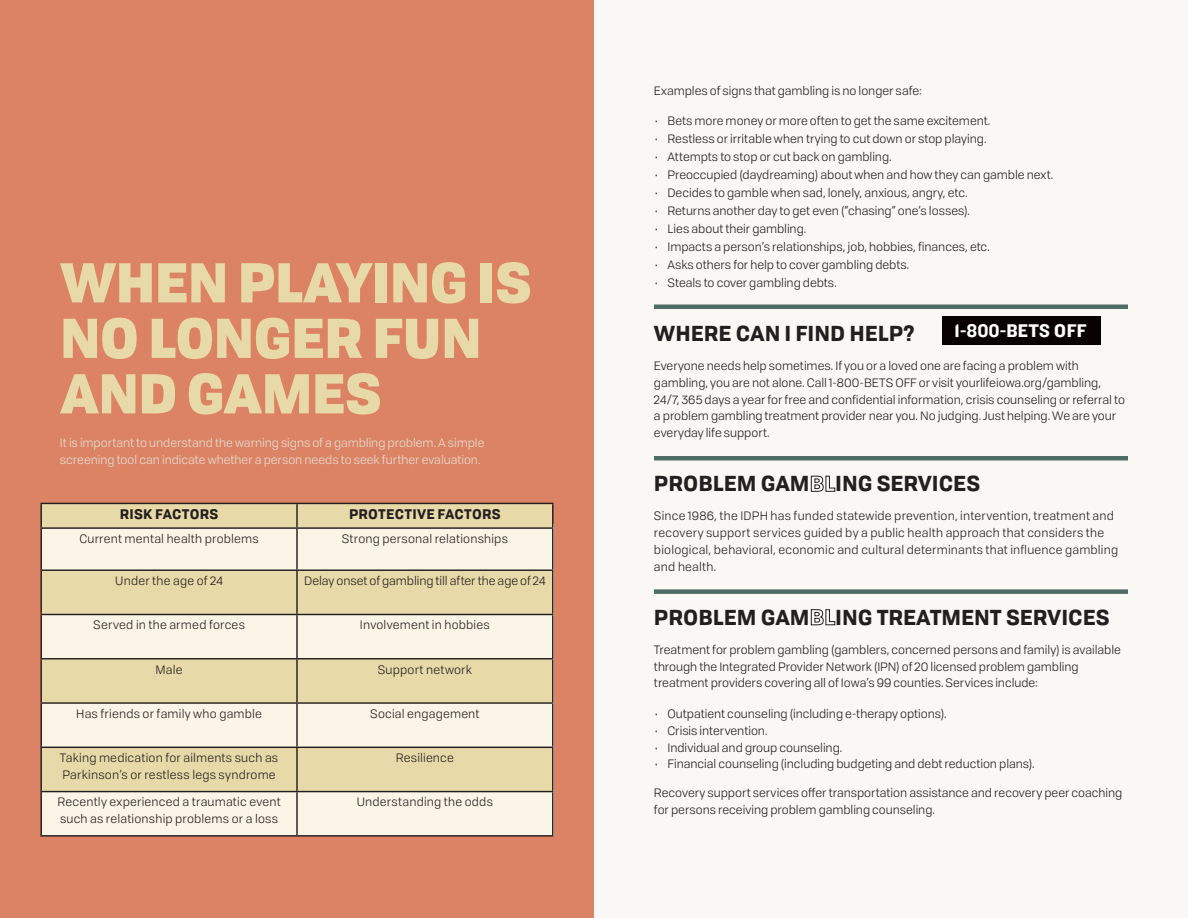
<style>
.page{position:relative;width:1188px;height:918px;background:#fff}
.page>*{position:absolute;margin:0;border:0;box-sizing:border-box;transform-origin:0 0}
.t1{font:900 54px/55.5px "Tofino Personal";letter-spacing:-.01em;color:#e8d9a8}
.t2{font:700 21px "Tofino Personal";color:#231f20}
.t3{font:19.05px "Knockout HTF51 Middleweight";color:#fff}
.t4{font:700 13.5px "Tofino Personal";letter-spacing:.015em;color:#231f20}
.t5{font:12px/16.8px "Tofino Personal";color:#231f20}
.t6{font:12px/16.8px "Tofino Personal";letter-spacing:-.005em;color:#e6decf}
.t7{font:12px "Tofino Personal";letter-spacing:.02em;color:#231f20}
.s1{color:#21211f}
</style>
<div class="page">
<div style="left:594px;top:0;width:594px;height:918px;background:#faf8f5"></div>
<div style="left:654px;top:304px;width:474px;height:5px;background:#4f6b66"></div>
<hr style="left:654px;top:456px;width:474px;height:4px;background:#4f6b66">
<div style="left:654px;top:589px;width:474px;height:5px;background:#4f6b66"></div>
<div style="left:942px;top:317px;width:158px;height:28px;background:#080302"></div>
<div style="left:0;top:0;width:594px;height:918px;background:#dc8366"></div>
<div style="left:42px;top:524px;width:512px;height:312px;background:#faf5e6"></div>
<div style="left:41px;top:748px;width:511px;height:44px;background:#e8d9a8"></div>
<div style="left:41px;top:659px;width:511px;height:44px;background:#e8d9a8"></div>
<div style="left:41px;top:570px;width:512px;height:45px;background:#e8d9a8"></div>
<div style="left:41px;top:503px;width:512px;height:25px;background:#e8d9a8"></div>
<hr style="left:40px;top:503px;width:257px;height:1px;background:#231f20">
<svg style="left:41px;top:504px;width:1px;height:23px"></svg>
<hr style="left:297px;top:503px;width:257px;height:1px;background:#231f20">
<hr style="left:296px;top:504px;width:2px;height:23px;background:#231f20">
<svg style="left:552px;top:504px;width:1px;height:23px"></svg>
<hr style="left:40px;top:527px;width:257px;height:2px;background:#231f20">
<hr style="left:41px;top:529px;width:1px;height:41px;background:#231f20">
<hr style="left:297px;top:527px;width:257px;height:2px;background:#231f20">
<hr style="left:296px;top:529px;width:2px;height:41px;background:#231f20">
<hr style="left:552px;top:529px;width:1px;height:41px;background:#231f20">
<hr style="left:40px;top:570px;width:257px;height:1px;background:#231f20">
<hr style="left:41px;top:571px;width:1px;height:43px;background:#231f20">
<hr style="left:297px;top:570px;width:257px;height:1px;background:#231f20">
<hr style="left:296px;top:571px;width:2px;height:43px;background:#231f20">
<hr style="left:552px;top:571px;width:1px;height:43px;background:#231f20">
<hr style="left:40px;top:614px;width:257px;height:1px;background:#231f20">
<hr style="left:41px;top:615px;width:1px;height:43px;background:#231f20">
<hr style="left:297px;top:614px;width:257px;height:1px;background:#231f20">
<hr style="left:296px;top:615px;width:2px;height:43px;background:#231f20">
<hr style="left:552px;top:615px;width:1px;height:43px;background:#231f20">
<hr style="left:40px;top:658px;width:257px;height:1px;background:#231f20">
<hr style="left:41px;top:659px;width:1px;height:43px;background:#231f20">
<hr style="left:297px;top:658px;width:257px;height:1px;background:#231f20">
<hr style="left:296px;top:659px;width:2px;height:43px;background:#231f20">
<hr style="left:552px;top:659px;width:1px;height:43px;background:#231f20">
<hr style="left:40px;top:702px;width:257px;height:2px;background:#231f20">
<hr style="left:41px;top:704px;width:1px;height:43px;background:#231f20">
<hr style="left:297px;top:702px;width:257px;height:2px;background:#231f20">
<hr style="left:296px;top:704px;width:2px;height:43px;background:#231f20">
<hr style="left:552px;top:704px;width:1px;height:43px;background:#231f20">
<hr style="left:40px;top:747px;width:257px;height:1px;background:#231f20">
<hr style="left:41px;top:748px;width:1px;height:43px;background:#231f20">
<hr style="left:297px;top:747px;width:257px;height:1px;background:#231f20">
<hr style="left:296px;top:748px;width:2px;height:43px;background:#231f20">
<hr style="left:552px;top:748px;width:1px;height:43px;background:#231f20">
<hr style="left:40px;top:791px;width:257px;height:1px;background:#231f20">
<hr style="left:41px;top:792px;width:1px;height:43px;background:#231f20">
<hr style="left:297px;top:791px;width:257px;height:1px;background:#231f20">
<hr style="left:296px;top:792px;width:2px;height:43px;background:#231f20">
<hr style="left:552px;top:792px;width:1px;height:43px;background:#231f20">
<hr style="left:40px;top:835px;width:257px;height:2px;background:#231f20">
<hr style="left:297px;top:835px;width:257px;height:2px;background:#231f20">
<p class="t1" style="left:60px;top:250px;width:473px">WHEN PLAYING IS<br>NO LONGER FUN<br>AND GAMES</p>
<p class="t6" style="left:60px;top:433px;width:426px">It is important to understand the warning signs of a gambling problem. A simple screening tool can indicate whether a person needs to seek further evaluation.</p>
<p class="t4" style="left:120px;top:503px;width:100px">RISK FACTORS</p>
<p class="t4" style="left:349px;top:503px;width:153px">PROTECTIVE FACTORS</p>
<p class="t5" style="left:79px;top:530px;width:181px">Current mental health problems</p>
<p class="t5" style="left:342px;top:530px;width:168px">Strong personal relationships</p>
<p class="t5" style="left:115px;top:572px;width:109px">Under the age of 24</p>
<p class="t5" style="left:304px;top:572px;width:243px">Delay onset of gambling till after the age of 24</p>
<p class="t7" style="left:93px;top:616px;width:153px">Served in the armed forces</p>
<p class="t5" style="left:360px;top:616px;width:131px">Involvement in hobbies</p>
<p class="t5" style="left:156px;top:660px;width:29px">Male</p>
<p class="t5" style="left:378px;top:660px;width:96px">Support network</p>
<p class="t5" style="left:76px;top:704px;width:187px">Has friends or family who gamble</p>
<p class="t5" style="left:370px;top:704px;width:111px">Social engagement</p>
<p class="t5" style="left:60px;top:749px;width:220px">Taking medication for ailments such as<br>Parkinson’s or restless legs syndrome</p>
<p class="t5" style="left:396px;top:749px;width:60px">Resilience</p>
<p class="t5" style="left:58px;top:793px;width:225px">Recently experienced a traumatic event such as relationship problems or a loss</p>
<p class="t5" style="left:357px;top:793px;width:138px">Understanding the odds</p>
<p class="t5" style="left:654px;top:81px;width:269px">Examples of signs that gambling is no longer safe:</p>
<p class="t5" style="left:654px;top:111px;width:338px">• Bets more money or more often to get the same excitement.</p>
<p class="t5" style="left:654px;top:129px;width:334px">• Restless or irritable when trying to cut down or stop playing.</p>
<p class="t5" style="left:654px;top:147px;width:239px">• Attempts to stop or cut back on gambling.</p>
<p class="t5" style="left:654px;top:165px;width:401px">• Preoccupied (daydreaming) about when and how they can gamble next.</p>
<p class="t5" style="left:654px;top:183px;width:315px">• Decides to gamble when sad, lonely, anxious, angry, etc.</p>
<p class="t5" style="left:654px;top:201px;width:318px">• Returns another day to get even (“chasing” one’s losses).</p>
<p class="t5" style="left:654px;top:219px;width:154px">• Lies about their gambling.</p>
<p class="t5" style="left:654px;top:237px;width:337px">• Impacts a person’s relationships, job, hobbies, finances, etc.</p>
<p class="t5" style="left:654px;top:255px;width:257px">• Asks others for help to cover gambling debts.</p>
<p class="t5" style="left:654px;top:273px;width:184px">• Steals to cover gambling debts.</p>
<p class="t2" style="left:654px;top:316px;width:263px">WHERE CAN I FIND HELP?</p>
<p class="t5" style="left:654px;top:356px;width:473px">Everyone needs help sometimes. If you or a loved one are facing a problem with gambling, you are not alone. Call 1-800-BETS OFF or visit yourlifeiowa.org/gambling, 24/7, 365 days a year for free and confidential information, crisis counseling or referral to a problem gambling treatment provider near you. No judging. Just helping. We are your everyday life support.</p>
<p class="t2" style="left:654px;top:466px;width:328px">PROBLEM GAM<span class="s1">BL</span>ING SERVICES</p>
<p class="t5" style="left:654px;top:507px;width:466px">Since 1986, the IDPH has funded statewide prevention, intervention, treatment and recovery support services guided by a public health approach that considers the biological, behavioral, economic and cultural determinants that influence gambling and health.</p>
<p class="t2" style="left:654px;top:600px;width:457px">PROBLEM GAM<span class="s1">BL</span>ING TREATMENT SERVICES</p>
<p class="t5" style="left:654px;top:640px;width:469px">Treatment for problem gambling (gamblers, concerned persons and family) is available through the Integrated Provider Network (IPN) of 20 licensed problem gambling treatment providers covering all of Iowa’s 99 counties. Services include:</p>
<p class="t5" style="left:654px;top:704px;width:294px">• Outpatient counseling (including e-therapy options).</p>
<p class="t5" style="left:654px;top:721px;width:115px">• Crisis intervention.</p>
<p class="t5" style="left:654px;top:738px;width:190px">• Individual and group counseling.</p>
<p class="t5" style="left:654px;top:755px;width:382px">• Financial counseling (including budgeting and debt reduction plans).</p>
<p class="t5" style="left:654px;top:784px;width:470px">Recovery support services offer transportation assistance and recovery peer coaching for persons receiving problem gambling counseling.</p>
<h3 class="t3" style="left:954px;top:321px;width:134px">1-800-BETS OFF</h3>
</div>
